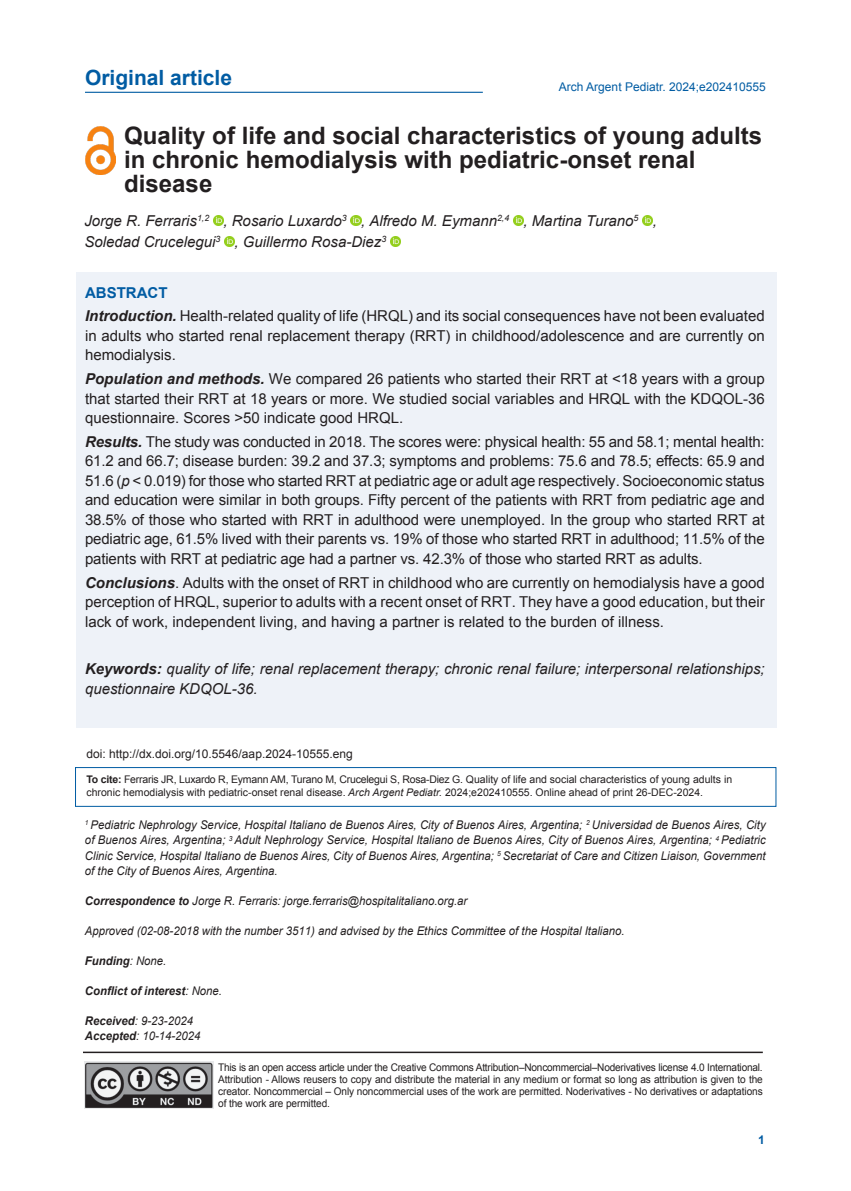
<style>
.page{position:relative;width:851px;height:1191px;background:#fff}
.page>*{position:absolute;margin:0;border:0;box-sizing:border-box;transform-origin:0 0}
._1_Título_Artículo_x{font:700 24px/24px "Arial";color:#231f20}
.t1{font:700 21px "Arial";color:#015ca3}
._4_Resúmen_x_10{font:15px/19.5px "Arial";color:#231f20;text-align:justify}
._4_Resúmen_x_10-2{font:italic 15px/19.5px "Arial";color:#231f20}
._2_Autores_x10{font:italic 15px/21px "Arial";color:#231f20}
._4_Resúmen_x_10-3{font:700 15px "Arial";color:#015ca3}
._0_Texto_x10{font:italic 12px/15px "Arial";color:#231f20;text-align:justify;scale:.95 1}
.t2{font:12px "Arial";color:#231f20}
._0_Texto_x10-2{font:italic 700 12px "Arial";color:#231f20;scale:.95 1}
.t3{font:12px "Arial";color:#015ca3}
.t4{font:700 12px "Arial";color:#015ca3}
.t5{font:10.5px/12px "Arial";color:#231f20;text-align:justify;scale:.96 1}
.t6{font:10.5px/12.6px "Arial";color:#231f20}
.s1{font-weight:700;font-style:italic}
.s2{font-style:italic}
.s3{font-weight:700}
.s4{font-weight:400}
</style>
<div class="page">
<div style="left:77px;top:272px;width:700px;height:455px;background:#eef2f8"></div>
<svg style="left:213px;top:215px;width:10px;height:11px"></svg>
<svg style="left:351px;top:215px;width:10px;height:11px"></svg>
<svg style="left:513px;top:215px;width:10px;height:11px"></svg>
<svg style="left:642px;top:215px;width:10px;height:11px"></svg>
<svg style="left:224px;top:236px;width:10px;height:11px"></svg>
<svg style="left:390px;top:236px;width:10px;height:11px"></svg>
<img style="left:85px;top:126px;width:30px;height:49px">
<div style="left:75px;top:767px;width:701px;height:39px;border:1px solid #015ca3"></div>
<img style="left:84px;top:1061px;width:130px;height:47px">
<hr style="left:83px;top:1051px;width:679px;height:2px;background:#231f20">
<hr style="left:85px;top:92px;width:398px;height:1px;background:#015ca3">
<h2 class="t1" style="left:85px;top:64px;width:149px">Original article</h2>
<p class="t3" style="left:559px;top:79px;width:208px">Arch Argent Pediatr. 2024;e202410555</p>
<p class="_1_Título_Artículo_x" style="left:124px;top:124px;width:639px">Quality of life and social characteristics of young adults in chronic hemodialysis with pediatric-onset renal disease</p>
<p class="_2_Autores_x10" style="left:84px;top:210px;width:574px">Jorge R. Ferraris<sup>1,2</sup> , Rosario Luxardo<sup>3</sup> , Alfredo M. Eymann<sup>2,4</sup> , Martina Turano<sup>5</sup> ,<br>Soledad Crucelegui<sup>3</sup> , Guillermo Rosa-Diez<sup>3</sup></p>
<p class="_4_Resúmen_x_10-3" style="left:85px;top:282px;width:84px">ABSTRACT</p>
<p class="_4_Resúmen_x_10" style="left:85px;top:306px;width:681px"><span class="s1">Introduction.</span> Health-related quality of life (HRQL) and its social consequences have not been evaluated in adults who started renal replacement therapy (RRT) in childhood/adolescence and are currently on hemodialysis.</p>
<p class="_4_Resúmen_x_10" style="left:85px;top:369px;width:681px"><span class="s1">Population and methods.</span> We compared 26 patients who started their RRT at &lt;18 years with a group that started their RRT at 18 years or more. We studied social variables and HRQL with the KDQOL-36 questionnaire. Scores &gt;50 indicate good HRQL.</p>
<p class="_4_Resúmen_x_10" style="left:85px;top:432px;width:681px"><span class="s1">Results.</span> The study was conducted in 2018. The scores were: physical health: 55 and 58.1; mental health:<br>61.2 and 66.7; disease burden: 39.2 and 37.3; symptoms and problems: 75.6 and 78.5; effects: 65.9 and 51.6 (<span class="s2">p</span> &lt; 0.019) for those who started RRT at pediatric age or adult age respectively. Socioeconomic status and education were similar in both groups. Fifty percent of the patients with RRT from pediatric age and 38.5% of those who started with RRT in adulthood were unemployed. In the group who started RRT at pediatric age, 61.5% lived with their parents vs. 19% of those who started RRT in adulthood; 11.5% of the patients with RRT at pediatric age had a partner vs. 42.3% of those who started RRT as adults.</p>
<p class="_4_Resúmen_x_10" style="left:85px;top:573px;width:681px"><span class="s1">Conclusions</span>. Adults with the onset of RRT in childhood who are currently on hemodialysis have a good perception of HRQL, superior to adults with a recent onset of RRT. They have a good education, but their lack of work, independent living, and having a partner is related to the burden of illness.</p>
<p class="_4_Resúmen_x_10-2" style="left:85px;top:659px;width:681px"><span class="s3">Keywords:</span> quality of life; renal replacement therapy; chronic renal failure; interpersonal relationships; questionnaire KDQOL-36.</p>
<p class="t2" style="left:86px;top:745px;width:268px">doi: http://dx.doi.org/10.5546/aap.2024-10555.eng</p>
<p class="t6" style="left:86px;top:773px;width:647px"><span class="s3">To cite:</span> Ferraris JR, Luxardo R, Eymann AM, Turano M, Crucelegui S, Rosa-Diez G. Quality of life and social characteristics of young adults in chronic hemodialysis with pediatric-onset renal disease. <span class="s2">Arch Argent Pediatr.</span> 2024;e202410555. Online ahead of print 26-DEC-2024.</p>
<p class="_0_Texto_x10" style="left:85px;top:818px;width:718px"><sup>1</sup> Pediatric Nephrology Service, Hospital Italiano de Buenos Aires, City of Buenos Aires, Argentina; <sup>2</sup> Universidad de Buenos Aires, City of Buenos Aires, Argentina; <sup>3</sup> Adult Nephrology Service, Hospital Italiano de Buenos Aires, City of Buenos Aires, Argentina; <sup>4</sup> Pediatric Clinic Service, Hospital Italiano de Buenos Aires, City of Buenos Aires, Argentina; <sup>5</sup> Secretariat of Care and Citizen Liaison, Government of the City of Buenos Aires, Argentina.</p>
<p class="_0_Texto_x10" style="left:85px;top:893px;width:404px"><span class="s3">Correspondence to</span> Jorge R. Ferraris: jorge.ferraris@hospitalitaliano.org.ar</p>
<p class="_0_Texto_x10" style="left:85px;top:923px;width:569px">Approved (02-08-2018 with the number 3511) and advised by the Ethics Committee of the Hospital Italiano.</p>
<p class="_0_Texto_x10-2" style="left:85px;top:952px;width:87px">Funding<span class="s4">: None.</span></p>
<p class="_0_Texto_x10-2" style="left:85px;top:982px;width:146px">Conflict of interest<span class="s4">: None.</span></p>
<p class="_0_Texto_x10" style="left:85px;top:1013px;width:115px"><span class="s3">Received</span>: 9-23-2024</p>
<p class="_0_Texto_x10" style="left:85px;top:1028px;width:123px"><span class="s3">Accepted</span>: 10-14-2024</p>
<p class="t5" style="left:218px;top:1061px;width:568px">This is an open access article under the Creative Commons Attribution–Noncommercial–Noderivatives license 4.0 International.<br>Attribution - Allows reusers to copy and distribute the material in any medium or format so long as attribution is given to the creator. Noncommercial – Only noncommercial uses of the work are permitted. Noderivatives - No derivatives or adaptations of the work are permitted.</p>
<p class="t4" style="left:758px;top:1131px;width:8px">1</p>
</div>
